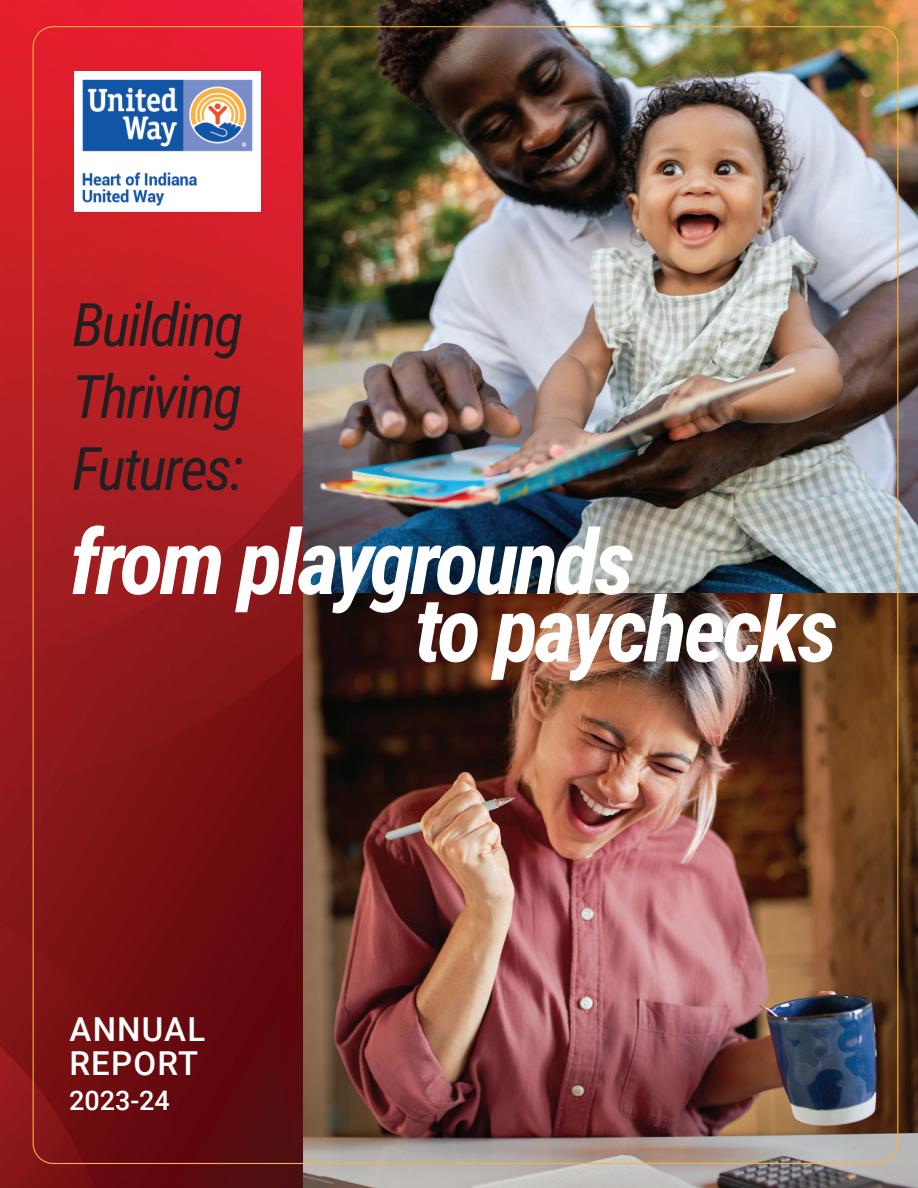
<style>
.page{position:relative;width:918px;height:1188px;background:#fff}
.page>*{position:absolute;margin:0;border:0;box-sizing:border-box;transform-origin:0 0}
.t1{font:italic 700 90px/67.5px "Roboto Condensed";letter-spacing:-.04em;color:#fff}
.t2{font:italic 60px/72px "Roboto Condensed";letter-spacing:-.04em;color:#231f20;text-align:justify}
.t3{font:500 33px/34.8px "Roboto";letter-spacing:.035em;color:#fff}
.t4{font:500 27px "Roboto";color:#fff}
</style>
<div class="page">
<img style="left:0;top:0;width:303px;height:1188px">
<img style="left:303px;top:0;width:615px;height:1188px">
<img style="left:75px;top:71px;width:185px;height:141px">
<p class="t2" style="left:72px;top:286px;width:173px">Building Thriving Futures:</p>
<p class="t1" style="left:415px;top:525px;width:425px;text-indent:-345px">from playgrounds<br>to paychecks</p>
<p class="t3" style="left:70px;top:1010px;width:137px">ANNUAL<br>REPORT</p>
<p class="t4" style="left:69px;top:1082px;width:102px">2023-24</p>
</div>
